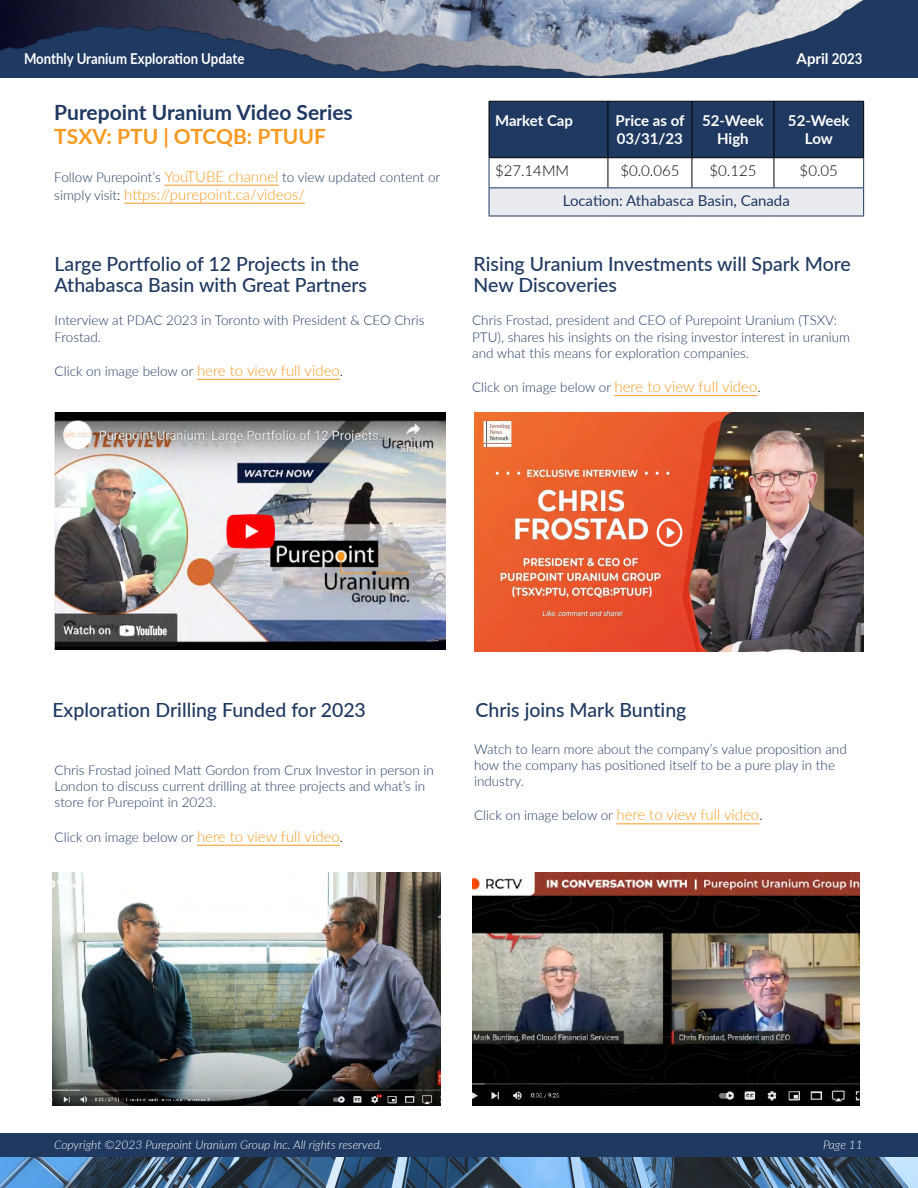
<style>
.page{position:relative;width:918px;height:1188px;background:#fff}
.page>*{position:absolute;margin:0;border:0;box-sizing:border-box;transform-origin:0 0}
.t1{font:700 21px "Lato";color:#1f3961}
.t2{font:700 21px "Lato";color:#f8991f}
.t3{font:500 19.5px/21px "Lato";color:#1f3961}
.t4{font:700 15px/18px "Lato";color:#fff;text-align:center}
.t5{font:300 15px "Lato";color:#f8991f}
.t6{font:700 15px "Lato";color:#fff;scale:.88 1}
.t7{font:15px "Lato";color:#1f3961}
.t8{font:300 15px "Lato";color:#000}
.t9{font:300 13.5px/16.2px "Lato";color:#1f3961}
.t10{font:italic 300 12px "Lato";color:#fff}
.s1{font-size:15px;color:#f8991f}
.s2{font-size:13.5px;color:#1f3961}
.s3{font-size:13.5px;color:#000}
.s4{color:#000}
</style>
<div class="page">
<div style="left:0;top:1133px;width:918px;height:24px;background:#1f3961"></div>
<img style="left:0;top:1157px;width:918px;height:31px">
<img style="left:0;top:0;width:918px;height:174px">
<hr style="left:164px;top:185px;width:115px;height:1px;background:#f8991f">
<hr style="left:124px;top:203px;width:181px;height:1px;background:#f8991f">
<hr style="left:615px;top:395px;width:142px;height:1px;background:#f8991f">
<hr style="left:197px;top:845px;width:143px;height:1px;background:#f8991f">
<hr style="left:197px;top:379px;width:143px;height:1px;background:#f8991f">
<div style="left:490px;top:102px;width:373px;height:55px;background:#1f3961"></div>
<div style="left:489px;top:188px;width:375px;height:28px;background:#e9ebef"></div>
<hr style="left:692px;top:101px;width:82px;height:1px;background:#000">
<hr style="left:692px;top:157px;width:82px;height:1px;background:#000">
<hr style="left:489px;top:101px;width:119px;height:1px;background:#000">
<hr style="left:489px;top:102px;width:1px;height:55px;background:#000">
<hr style="left:489px;top:157px;width:119px;height:1px;background:#000">
<hr style="left:489px;top:158px;width:1px;height:30px;background:#1f3961">
<hr style="left:489px;top:188px;width:119px;height:1px;background:#1f3961">
<svg style="left:489px;top:188px;width:1px;height:28px"></svg>
<hr style="left:489px;top:216px;width:119px;height:1px;background:#1f3961">
<hr style="left:608px;top:216px;width:84px;height:1px;background:#1f3961">
<hr style="left:692px;top:216px;width:82px;height:1px;background:#1f3961">
<hr style="left:774px;top:216px;width:90px;height:1px;background:#1f3961">
<hr style="left:608px;top:101px;width:84px;height:1px;background:#000">
<hr style="left:608px;top:102px;width:1px;height:55px;background:#000">
<hr style="left:692px;top:102px;width:1px;height:55px;background:#000">
<hr style="left:608px;top:157px;width:84px;height:1px;background:#000">
<hr style="left:608px;top:158px;width:1px;height:30px;background:#000">
<hr style="left:608px;top:188px;width:84px;height:1px;background:#1f3961">
<hr style="left:692px;top:158px;width:1px;height:30px;background:#000">
<hr style="left:692px;top:188px;width:82px;height:1px;background:#1f3961">
<hr style="left:774px;top:158px;width:1px;height:30px;background:#000">
<hr style="left:863px;top:158px;width:1px;height:30px;background:#1f3961">
<hr style="left:774px;top:188px;width:90px;height:1px;background:#1f3961">
<svg style="left:863px;top:188px;width:1px;height:28px"></svg>
<hr style="left:774px;top:101px;width:90px;height:1px;background:#000">
<hr style="left:774px;top:102px;width:1px;height:55px;background:#000">
<hr style="left:863px;top:102px;width:1px;height:55px;background:#000">
<hr style="left:774px;top:157px;width:90px;height:1px;background:#000">
<hr style="left:616px;top:824px;width:143px;height:1px;background:#f8991f">
<img style="left:52px;top:872px;width:388px;height:234px">
<img style="left:472px;top:872px;width:387px;height:234px">
<img style="left:55px;top:413px;width:391px;height:236px">
<img style="left:475px;top:412px;width:388px;height:239px">
<p class="t6" style="left:24px;top:48px;width:252px">Monthly Uranium Exploration Update</p>
<p class="t4" style="left:797px;top:49px;width:67px">April 2023</p>
<h1 class="t1" style="left:54px;top:97px;width:300px">Purepoint Uranium Video Series</h1>
<h1 class="t2" style="left:54px;top:121px;width:273px">TSXV: PTU | OTCQB: PTUUF</h1>
<p class="t9" style="left:54px;top:168px;width:388px">Follow Purepoint’s <span class="s1">YouTUBE channel</span> to view updated content or</p>
<p class="t5" style="left:54px;top:184px;width:252px"><span class="s2">simply visit</span><span class="s3">:</span> https://purepoint.ca/videos/</p>
<p class="t4" style="left:495px;top:111px;width:80px">Market Cap</p>
<p class="t4" style="left:616px;top:111px;width:70px;text-align:left">Price as of<br>03/31/23</p>
<p class="t4" style="left:702px;top:111px;width:63px">52-Week<br>High</p>
<p class="t4" style="left:788px;top:111px;width:63px">52-Week<br>Low</p>
<p class="t8" style="left:495px;top:160px;width:76px">$27.14MM</p>
<p class="t8" style="left:620px;top:160px;width:61px">$0.0.065</p>
<p class="t8" style="left:709px;top:160px;width:48px">$0.125</p>
<p class="t8" style="left:800px;top:160px;width:40px">$0.05</p>
<p class="t7" style="left:563px;top:190px;width:228px">Location: Athabasca Basin, Canada</p>
<h2 class="t3" style="left:55px;top:252px;width:314px">Large Portfolio of 12 Projects in the<br>Athabasca Basin with Great Partners</h2>
<p class="t9" style="left:55px;top:312px;width:371px">Interview at PDAC 2023 in Toronto with President &amp; CEO Chris<br>Frostad.</p>
<p class="t9" style="left:55px;top:362px;width:290px">Click on image below or <span class="s1">here to view full video</span><span class="s4">.</span></p>
<h2 class="t3" style="left:474px;top:252px;width:379px">Rising Uranium Investments will Spark More<br>New Discoveries</h2>
<p class="t9" style="left:472px;top:312px;width:379px">Chris Frostad, president and CEO of Purepoint Uranium (TSXV:<br>PTU), shares his insights on the rising investor interest in uranium and what this means for exploration companies.</p>
<p class="t9" style="left:472px;top:379px;width:290px">Click on image below or <span class="s1">here to view full video</span><span class="s4">.</span></p>
<h2 class="t3" style="left:52px;top:699px;width:315px">Exploration Drilling Funded for 2023</h2>
<p class="t9" style="left:55px;top:762px;width:381px">Chris Frostad joined Matt Gordon from Crux Investor in person in<br>London to discuss current drilling at three projects and what’s in store for Purepoint in 2023.</p>
<p class="t9" style="left:55px;top:828px;width:290px">Click on image below or <span class="s1">here to view full video</span><span class="s4">.</span></p>
<h2 class="t3" style="left:476px;top:699px;width:212px">Chris joins Mark Bunting</h2>
<p class="t9" style="left:474px;top:740px;width:374px">Watch to learn more about the company’s value proposition and how the company has positioned itself to be a pure play in the industry.</p>
<p class="t9" style="left:474px;top:807px;width:290px">Click on image below or <span class="s1">here to view full video</span><span class="s4">.</span></p>
<p class="t10" style="left:54px;top:1136px;width:330px">Copyright ©2023 Purepoint Uranium Group Inc. All rights reserved.</p>
<p class="t10" style="left:823px;top:1136px;width:41px">Page 11</p>
</div>
